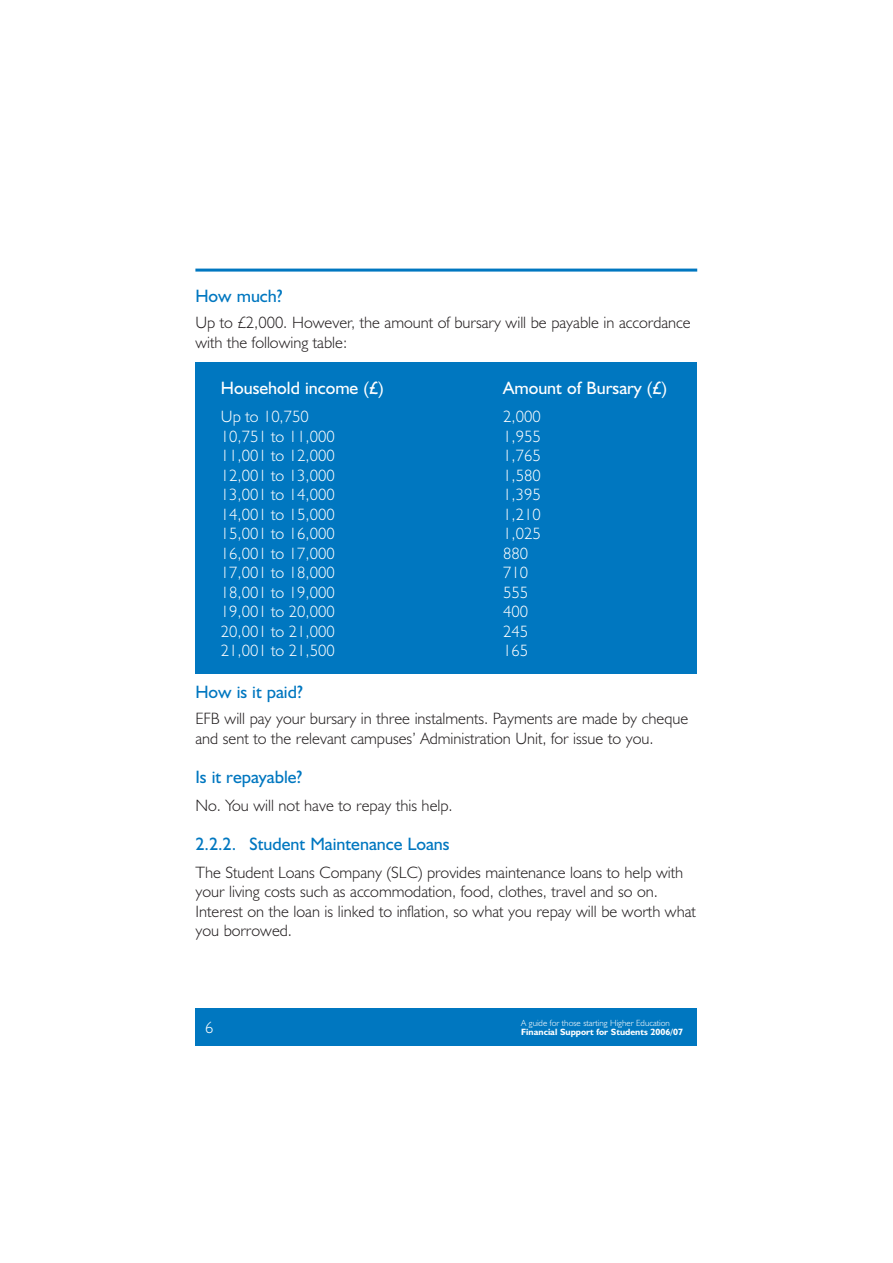
<style>
.page{position:relative;width:893px;height:1263px;background:#fff}
.page>*{position:absolute;margin:0;border:0;box-sizing:border-box;transform-origin:0 0}
.t1{font:18px "Humanist 521 BT";color:#0077c0}
.t2{font:18px "Humanist 521 BT";color:#fff}
.t3{font:300 16.5px/19.5px "Humanist 521 BT";color:#231f20}
.t4{font:300 16.5px "Humanist 521 BT";color:#fff}
.t5{font:700 9.15px "Humanist 521 BT";color:#fff}
.t6{font:300 9px "Humanist 521 BT";color:#fff}
</style>
<div class="page">
<div style="left:195px;top:1009px;width:502px;height:37px;background:#0077c0"></div>
<hr style="left:195px;top:269px;width:502px;height:3px;background:#0077c0">
<div style="left:195px;top:362px;width:502px;height:312px;background:#0077c0"></div>
<p class="t1" style="left:195px;top:289px;width:89px">How much?</p>
<p class="t3" style="left:195px;top:315px;width:497px">Up to £2,000. However, the amount of bursary will be payable in accordance with the following table:</p>
<p class="t2" style="left:221px;top:381px;width:164px">Household income (£)</p>
<p class="t2" style="left:503px;top:381px;width:166px">Amount of Bursary (£)</p>
<p class="t4" style="left:221px;top:410px;width:89px">Up to 10,750</p>
<p class="t4" style="left:503px;top:410px;width:39px">2,000</p>
<p class="t4" style="left:221px;top:430px;width:115px">10,751 to 11,000</p>
<p class="t4" style="left:503px;top:430px;width:39px">1,955</p>
<p class="t4" style="left:221px;top:449px;width:115px">11,001 to 12,000</p>
<p class="t4" style="left:503px;top:449px;width:39px">1,765</p>
<p class="t4" style="left:221px;top:469px;width:115px">12,001 to 13,000</p>
<p class="t4" style="left:503px;top:469px;width:39px">1,580</p>
<p class="t4" style="left:221px;top:488px;width:115px">13,001 to 14,000</p>
<p class="t4" style="left:503px;top:488px;width:39px">1,395</p>
<p class="t4" style="left:221px;top:508px;width:115px">14,001 to 15,000</p>
<p class="t4" style="left:503px;top:508px;width:39px">1,210</p>
<p class="t4" style="left:221px;top:527px;width:115px">15,001 to 16,000</p>
<p class="t4" style="left:503px;top:527px;width:39px">1,025</p>
<p class="t4" style="left:221px;top:547px;width:115px">16,001 to 17,000</p>
<p class="t4" style="left:503px;top:547px;width:26px">880</p>
<p class="t4" style="left:221px;top:566px;width:115px">17,001 to 18,000</p>
<p class="t4" style="left:503px;top:566px;width:26px">710</p>
<p class="t4" style="left:221px;top:586px;width:115px">18,001 to 19,000</p>
<p class="t4" style="left:503px;top:586px;width:26px">555</p>
<p class="t4" style="left:221px;top:605px;width:115px">19,001 to 20,000</p>
<p class="t4" style="left:503px;top:605px;width:26px">400</p>
<p class="t4" style="left:221px;top:625px;width:115px">20,001 to 21,000</p>
<p class="t4" style="left:503px;top:625px;width:26px">245</p>
<p class="t4" style="left:221px;top:644px;width:115px">21,001 to 21,500</p>
<p class="t4" style="left:503px;top:644px;width:26px">165</p>
<p class="t1" style="left:195px;top:685px;width:109px">How is it paid?</p>
<p class="t3" style="left:195px;top:710px;width:494px">EFB will pay your bursary in three instalments. Payments are made by cheque and sent to the relevant campuses’ Administration Unit, for issue to you.</p>
<p class="t1" style="left:195px;top:770px;width:108px">Is it repayable?</p>
<p class="t3" style="left:195px;top:797px;width:259px">No. You will not have to repay this help.</p>
<p class="t1" style="left:195px;top:837px;width:256px">2.2.2. Student Maintenance Loans</p>
<p class="t3" style="left:195px;top:864px;width:502px">The Student Loans Company (SLC) provides maintenance loans to help with your living costs such as accommodation, food, clothes, travel and so on.<br>Interest on the loan is linked to inflation, so what you repay will be worth what you borrowed.</p>
<p class="t4" style="left:205px;top:1021px;width:10px">6</p>
<p class="t6" style="left:521px;top:1020px;width:150px">A guide for those starting Higher Education</p>
<p class="t5" style="left:521px;top:1028px;width:163px">Financial Support for Students 2006/07</p>
</div>
